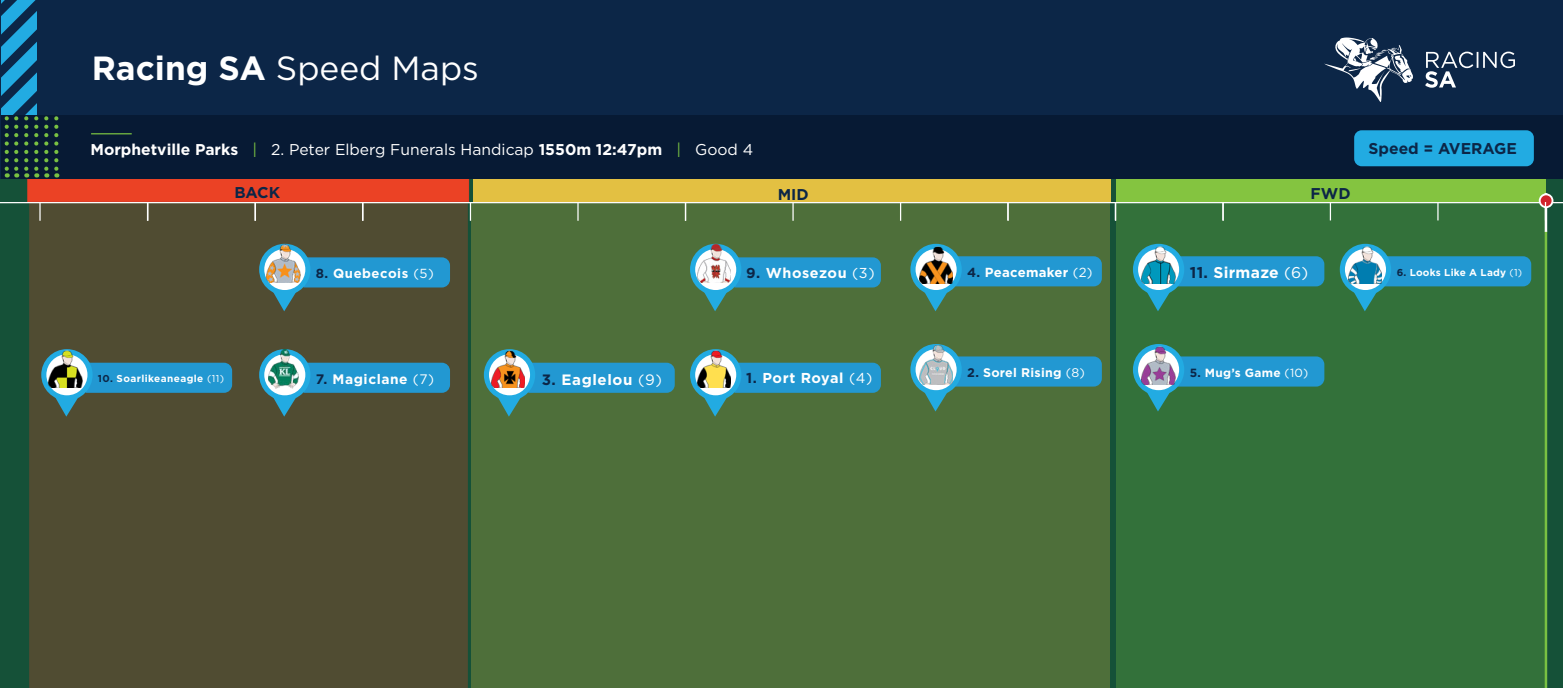
<style>
.page{position:relative;width:1563px;height:688px;background:#fff}
.page>*{position:absolute;margin:0;border:0;box-sizing:border-box;transform-origin:0 0}
.t1{font:33.5px "Gotham HTF";color:#fff}
.t2{font:15.62px "Gotham";color:#fff}
.t3{font:700 15.62px "Gotham HTF";color:#0c2647}
.t4{font:700 15.62px "Gotham HTF";letter-spacing:.02em;color:#fff}
.t5{font:700 15px "Gotham HTF";letter-spacing:.04em;color:#fff}
.t6{font:700 14.38px "Gotham HTF";letter-spacing:.04em;color:#fff}
.t7{font:700 13.75px "Gotham HTF";letter-spacing:.04em;color:#fff}
.t8{font:700 13.12px "Gotham HTF";letter-spacing:.02em;color:#fff}
.t9{font:700 13.12px "Gotham HTF";letter-spacing:.04em;color:#fff}
.t10{font:700 12.5px "Gotham HTF";letter-spacing:.02em;color:#fff}
.t11{font:700 11.88px "Gotham HTF";letter-spacing:.02em;color:#fff}
.t12{font:700 10px "Gotham HTF";letter-spacing:.04em;color:#fff}
.t13{font:700 10px "Gotham HTF";letter-spacing:.02em;color:#fff}
.s1{font-weight:700}
.s2{font-family:"Gotham HTF";font-weight:700}
.s3{font-family:"Gotham HTF";color:#79c142}
.s4{color:#0c2647}
.s5{font-family:"Gotham";font-weight:400}
</style>
<div class="page">
<div style="left:0;top:178px;width:1562px;height:510px;background:#155138"></div>
<div style="left:28px;top:178px;width:441px;height:24px;background:#eb4225;border:1px solid #eb3e26"></div>
<div style="left:472px;top:179px;width:638px;height:23px;background:#e3c042"></div>
<div style="left:1116px;top:179px;width:430px;height:23px;background:#84c440"></div>
<div style="left:29px;top:203px;width:439px;height:485px;background:#504c32"></div>
<div style="left:471px;top:202px;width:639px;height:486px;background:#4e6f3a"></div>
<div style="left:1116px;top:203px;width:430px;height:485px;background:#33713a"></div>
<div style="left:0;top:0;width:1562px;height:178px;background:#0c2647"></div>
<hr style="left:0;top:202px;width:1562px;height:1px;background:#fff">
<div style="left:1px;top:115px;width:1561px;height:63px;background:#071a34"></div>
<svg style="left:470px;top:203px;width:1px;height:18px"></svg>
<svg style="left:577px;top:203px;width:1px;height:18px"></svg>
<hr style="left:91px;top:133px;width:41px;height:1px;background:#79c142">
<svg style="left:1425px;top:52px;width:90px;height:36px"></svg>
<svg style="left:1324px;top:37px;width:89px;height:65px"></svg>
<svg style="left:685px;top:203px;width:1px;height:18px"></svg>
<svg style="left:792px;top:203px;width:1px;height:18px"></svg>
<svg style="left:900px;top:203px;width:1px;height:18px"></svg>
<svg style="left:44px;top:116px;width:4px;height:61px"></svg>
<svg style="left:54px;top:116px;width:4px;height:61px"></svg>
<svg style="left:1px;top:0;width:37px;height:177px"></svg>
<hr style="left:1544px;top:231px;width:3px;height:457px;background:#79c142">
<hr style="left:1544px;top:193px;width:3px;height:39px;background:#fff">
<svg style="left:1539px;top:194px;width:13px;height:13px"></svg>
<div style="left:1538px;top:193px;width:15px;height:15px;border:2px solid #fff;border-radius:50%"></div>
<svg style="left:1007px;top:203px;width:1px;height:18px"></svg>
<svg style="left:1114px;top:203px;width:2px;height:18px"></svg>
<svg style="left:1222px;top:203px;width:1px;height:18px"></svg>
<svg style="left:1329px;top:203px;width:2px;height:17px"></svg>
<svg style="left:1437px;top:203px;width:1px;height:17px"></svg>
<svg style="left:1544px;top:202px;width:2px;height:18px"></svg>
<svg style="left:39px;top:203px;width:2px;height:18px"></svg>
<svg style="left:147px;top:203px;width:1px;height:18px"></svg>
<svg style="left:254px;top:203px;width:2px;height:18px"></svg>
<svg style="left:362px;top:203px;width:1px;height:18px"></svg>
<svg style="left:1339px;top:244px;width:192px;height:67px"></svg>
<img style="left:1348px;top:246px;width:33px;height:38px">
<svg style="left:910px;top:344px;width:192px;height:67px"></svg>
<img style="left:919px;top:346px;width:33px;height:38px">
<svg style="left:910px;top:244px;width:192px;height:67px"></svg>
<img style="left:919px;top:246px;width:33px;height:38px">
<svg style="left:1133px;top:344px;width:191px;height:67px"></svg>
<img style="left:1141px;top:346px;width:34px;height:38px">
<svg style="left:1133px;top:244px;width:191px;height:67px"></svg>
<img style="left:1141px;top:246px;width:34px;height:38px">
<svg style="left:484px;top:349px;width:191px;height:67px"></svg>
<img style="left:491px;top:350px;width:34px;height:38px">
<svg style="left:259px;top:349px;width:191px;height:67px;background:#41737d"></svg>
<img style="left:268px;top:350px;width:30px;height:38px">
<svg style="left:259px;top:244px;width:191px;height:67px;background:#41727c"></svg>
<img style="left:267px;top:244px;width:33px;height:38px">
<svg style="left:41px;top:349px;width:191px;height:67px;background:#40727c"></svg>
<img style="left:49px;top:350px;width:33px;height:38px">
<svg style="left:690px;top:349px;width:191px;height:67px"></svg>
<img style="left:697px;top:350px;width:34px;height:38px">
<svg style="left:690px;top:249px;width:191px;height:62px"></svg>
<img style="left:697px;top:244px;width:34px;height:38px">
<div style="left:1354px;top:130px;width:179px;height:36px;background:#22abe2;border-radius:8px"></div>
<h1 class="t1" style="left:92px;top:49px;width:389px"><span class="s1">Racing SA</span> Speed Maps</h1>
<p class="t2" style="left:90px;top:141px;width:664px"><span class="s2">Morphetville Parks</span> <span class="s3">|</span> 2. Peter Elberg Funerals Handicap <span class="s2">1550m 12:47pm</span> <span class="s3">|</span> Good 4</p>
<p class="t3" style="left:234px;top:184px;width:47px">BACK</p>
<p class="t3" style="left:777px;top:185px;width:33px">MID</p>
<p class="t3" style="left:1310px;top:184px;width:41px">FWD</p>
<p class="t3" style="left:1368px;top:139px;width:150px">Speed = AVERAGE</p>
<p class="t9" style="left:316px;top:266px;width:120px"><span class="s4">8.</span> Quebecois <span class="s5">(5)</span></p>
<p class="t6" style="left:746px;top:264px;width:130px"><span class="s4">9.</span> Whosezou <span class="s5">(3)</span></p>
<p class="t8" style="left:967px;top:264px;width:127px"><span class="s4">4.</span> Peacemaker <span class="s5">(2)</span></p>
<p class="t4" style="left:1189px;top:263px;width:120px"><span class="s4">11.</span> Sirmaze <span class="s5">(6)</span></p>
<p class="t13" style="left:1396px;top:266px;width:127px"><span class="s4">6.</span> Looks Like A Lady <span class="s5">(1)</span></p>
<p class="t12" style="left:98px;top:373px;width:128px"><span class="s4">10.</span> Soarlikeaneagle <span class="s5">(11)</span></p>
<p class="t6" style="left:746px;top:370px;width:127px"><span class="s4">1.</span> Port Royal <span class="s5">(4)</span></p>
<p class="t7" style="left:316px;top:371px;width:120px"><span class="s4">7.</span> Magiclane <span class="s5">(7)</span></p>
<p class="t5" style="left:542px;top:371px;width:122px"><span class="s4">3.</span> Eaglelou <span class="s5">(9)</span></p>
<p class="t10" style="left:967px;top:365px;width:119px"><span class="s4">2.</span> Sorel Rising <span class="s5">(8)</span></p>
<p class="t11" style="left:1189px;top:365px;width:120px"><span class="s4">5.</span> Mug’s Game <span class="s5">(10)</span></p>
</div>
